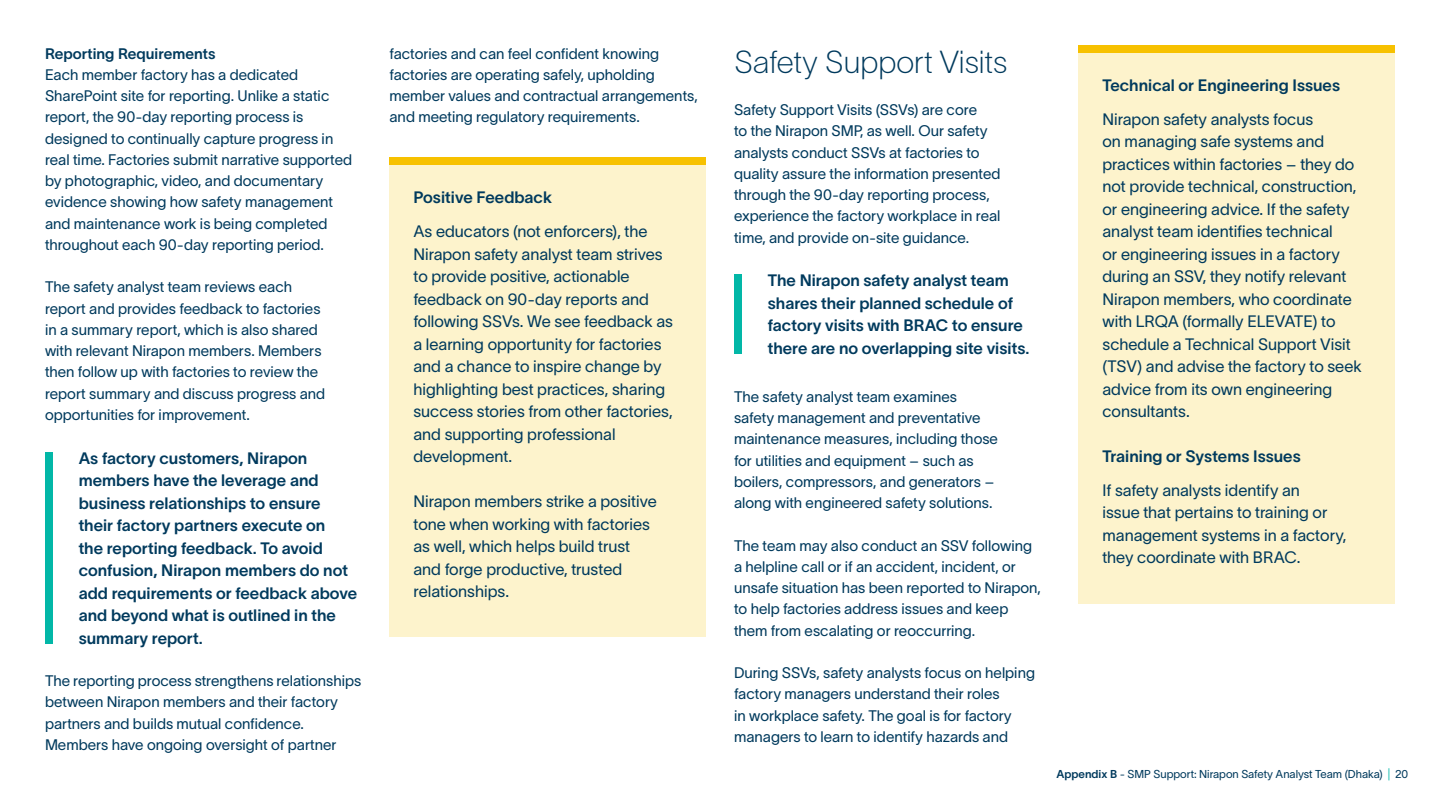
<style>
.page{position:relative;width:1440px;height:810px;background:#fff}
.page>*{position:absolute;margin:0;border:0;box-sizing:border-box;transform-origin:0 0}
.t1{font:31.25px "TWK Lausanne";color:#003a5d}
.Body{font:16.25px/22.5px "TWK Lausanne";color:#003a5d}
.Body-2{font:16.25px/22.5px "TWK Lausanne";color:#003a5d}
.Body-3{font:15px/21.2px "TWK Lausanne";color:#003a5d}
.Body-4{font:15px "TWK Lausanne";color:#003a5d}
.Body-5{font:11.25px "TWK Lausanne";color:#003a5d}
.s1{font-style:inherit}
.s2{color:#02b7a8}
</style>
<div class="page">
<div style="left:390px;top:157px;width:316px;height:480px;background:#fdf3cc"></div>
<div style="left:390px;top:157px;width:316px;height:8px;background:#f7c100"></div>
<div style="left:1079px;top:45px;width:316px;height:558px;background:#fdf3cc"></div>
<div style="left:1079px;top:45px;width:316px;height:7px;background:#f7c100"></div>
<div style="left:45px;top:452px;width:7px;height:192px;background:#02b7a7"></div>
<div style="left:734px;top:275px;width:7px;height:79px;background:#02b7a7"></div>
<p class="Body-4" style="left:45px;top:43px;width:172px">Reporting Requirements</p>
<p class="Body-3" style="left:45px;top:63px;width:309px">Each member factory has a dedicated SharePoint site for reporting. Unlike a static report, the 90-day reporting process is designed to continually capture progress in real time. Factories submit narrative supported by photographic, video, and documentary evidence showing how safety management and maintenance work is being completed throughout each 90-day reporting period.</p>
<p class="Body-3" style="left:45px;top:275px;width:282px">The safety analyst team reviews each report and provides feedback to factories in a summary report, which is also shared with relevant Nirapon members. Members then follow up with factories to review the report summary and discuss progress and opportunities for improvement.</p>
<h4 class="Body-2" style="left:79px;top:446px;width:280px">As factory customers, Nirapon members have the leverage and business relationships to ensure their factory partners execute on<br>the reporting feedback. To avoid confusion, Nirapon members do not add requirements or feedback above and beyond what is outlined in the summary report.</h4>
<p class="Body-3" style="left:45px;top:669px;width:318px">The reporting process strengthens relationships between Nirapon members and their factory partners and builds mutual confidence.<br>Members have ongoing oversight of partner</p>
<p class="Body-3" style="left:390px;top:42px;width:310px">factories and can feel confident knowing factories are operating safely, upholding member values and contractual arrangements, and meeting regulatory requirements.</p>
<p class="Body-2" style="left:413px;top:185px;width:140px">Positive Feedback</p>
<p class="Body" style="left:413px;top:219px;width:261px">As educators (not enforcers), the<br>Nirapon safety analyst team strives to provide positive, actionable feedback on 90-day reports and following SSVs. We see feedback as a learning opportunity for factories and a chance to inspire change by highlighting best practices, sharing success stories from other factories, and supporting professional development.</p>
<p class="Body" style="left:413px;top:489px;width:245px">Nirapon members strike a positive tone when working with factories as well, which helps build trust and forge productive, trusted relationships.</p>
<h3 class="t1" style="left:734px;top:40px;width:275px">Safety Support Visits</h3>
<p class="Body-3" style="left:734px;top:98px;width:268px">Safety Support Visits (SSVs) are core<br>to the Nirapon SMP, as well. Our safety analysts conduct SSVs at factories to quality assure the information presented through the 90-day reporting process, experience the factory workplace in real time, and provide on-site guidance.</p>
<h4 class="Body-2" style="left:768px;top:268px;width:263px">The Nirapon safety analyst team shares their planned schedule of factory visits with BRAC to ensure there are no overlapping site visits.</h4>
<p class="Body-3" style="left:734px;top:385px;width:265px">The safety analyst team examines safety management and preventative maintenance measures, including those for utilities and equipment – such as boilers, compressors, and generators – along with engineered safety solutions.</p>
<p class="Body-3" style="left:734px;top:534px;width:308px">The team may also conduct an SSV following a helpline call or if an accident, incident, or unsafe situation has been reported to Nirapon, to help factories address issues and keep them from escalating or reoccurring.</p>
<p class="Body-3" style="left:734px;top:661px;width:302px">During SSVs, safety analysts focus on helping factory managers understand their roles<br>in workplace safety. The goal is for factory managers to learn to identify hazards and</p>
<p class="Body-2" style="left:1102px;top:73px;width:239px">Technical or Engineering Issues</p>
<p class="Body" style="left:1102px;top:107px;width:261px">Nirapon safety analysts focus<br>on managing safe systems and practices within factories – they do not provide technical, construction, or engineering advice. If the safety analyst team identifies technical<br>or engineering issues in a factory during an SSV, they notify relevant<br>Nirapon members, who coordinate with LRQA (formally ELEVATE) to schedule a Technical Support Visit (TSV) and advise the factory to seek advice from its own engineering consultants.</p>
<p class="Body-2" style="left:1102px;top:444px;width:200px">Training or Systems Issues</p>
<p class="Body" style="left:1102px;top:478px;width:245px">If safety analysts identify an<br>issue that pertains to training or management systems in a factory, they coordinate with BRAC.</p>
<p class="Body-5" style="left:1057px;top:766px;width:353px"><span class="s1">Appendix B</span> - SMP Support: Nirapon Safety Analyst Team (Dhaka) <span class="s2">|</span> 20</p>
</div>
